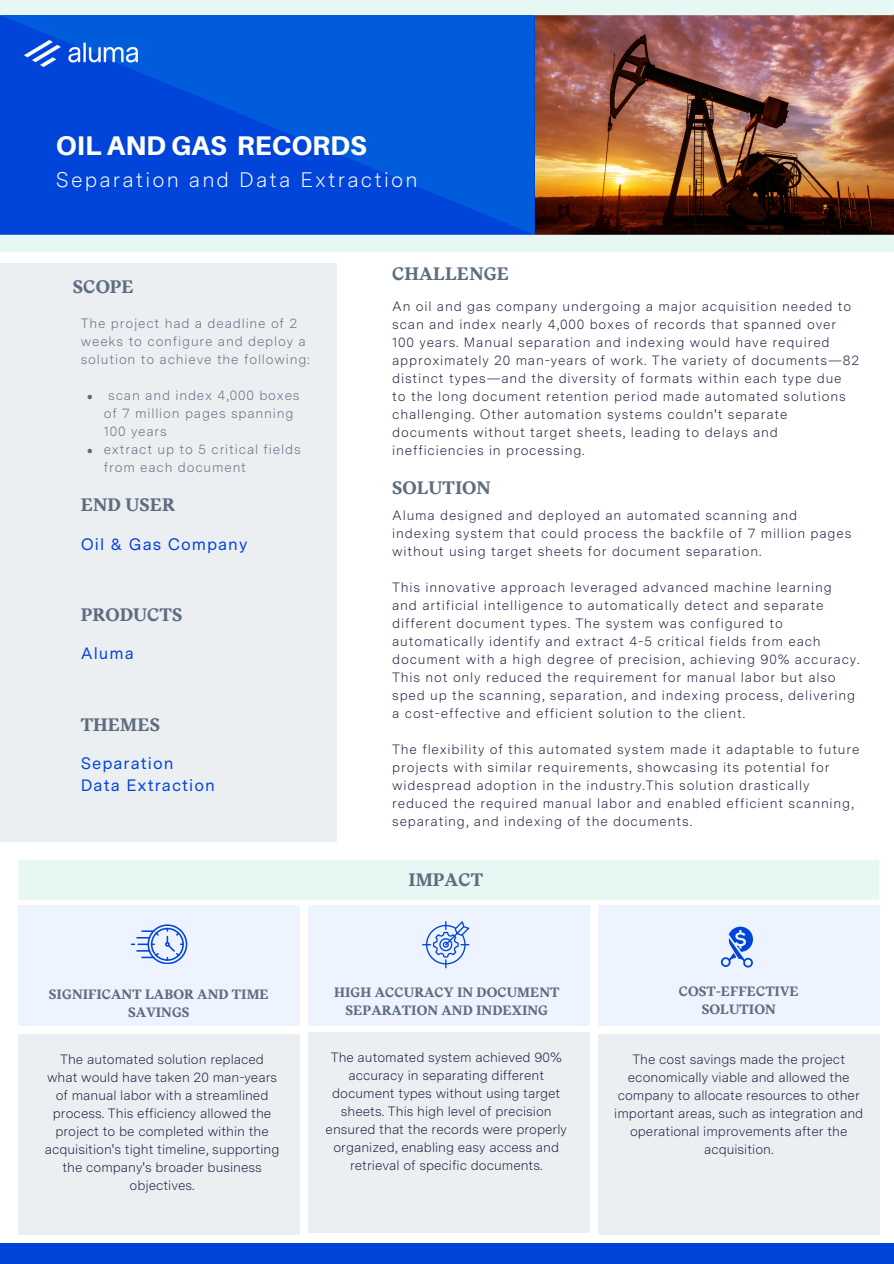
<style>
.page{position:relative;width:894px;height:1264px;background:#fff}
.page>*{position:absolute;margin:0;border:0;box-sizing:border-box;transform-origin:0 0}
.t1{font:800 27px "Aileron";color:#fff}
.t2{font:300 21px "Messina Sans";letter-spacing:.1em;color:#fff}
.t3{font:700 18px "Messina Serif";color:#5e6d80}
.t4{font:16.5px/22.5px "Messina Sans";letter-spacing:.06em;color:#0044da}
.t5{font:300 13.5px/18px "Messina Sans";letter-spacing:.06em;color:#1d1d3f}
.t6{font:300 13.5px/18px "Messina Sans";color:#1d1d3f;text-align:center}
.t7{font:300 13.5px/18px "Messina Sans";letter-spacing:.06em;color:#5e6d80}
.t8{font:700 13.5px/18px "Messina Serif";color:#5e6d80;text-align:center}
</style>
<div class="page">
<img style="left:534px;top:15px;width:359px;height:220px">
<div style="left:0;top:235px;width:893px;height:17px;background:#e7f8f4"></div>
<div style="left:0;top:263px;width:336px;height:578px;background:#eceff2"></div>
<div style="left:0;top:1243px;width:893px;height:20px;background:#0044da"></div>
<div style="left:0;top:0;width:893px;height:15px;background:#e7f8f4"></div>
<svg style="left:0;top:15px;width:534px;height:220px;background:#0050da"></svg>
<img style="left:24px;top:40px;width:114px;height:26px">
<div style="left:19px;top:860px;width:860px;height:39px;background:#e7f8f4"></div>
<div style="left:19px;top:905px;width:280px;height:120px;background:#edf4ff"></div>
<div style="left:19px;top:1034px;width:280px;height:200px;background:#eceff2"></div>
<div style="left:308px;top:1032px;width:281px;height:200px;background:#eceff2"></div>
<div style="left:308px;top:905px;width:281px;height:120px;background:#edf4ff"></div>
<div style="left:598px;top:905px;width:281px;height:120px;background:#edf4ff"></div>
<div style="left:598px;top:1034px;width:281px;height:200px;background:#eceff2"></div>
<svg style="left:131px;top:924px;width:56px;height:39px"></svg>
<svg style="left:422px;top:921px;width:47px;height:47px"></svg>
<svg style="left:87px;top:395px;width:5px;height:4px"></svg>
<svg style="left:87px;top:449px;width:5px;height:4px"></svg>
<svg style="left:720px;top:926px;width:32px;height:41px"></svg>
<h3 class="t1" style="left:56px;top:129px;width:312px">OIL AND GAS RECORDS</h3>
<h4 class="t2" style="left:56px;top:167px;width:363px">Separation and Data Extraction</h4>
<p class="t3" style="left:73px;top:276px;width:63px">SCOPE</p>
<h3 class="t7" style="left:81px;top:314px;width:231px">The project had a deadline of 2 weeks to configure and deploy a solution to achieve the following:</h3>
<p class="t7" style="left:104px;top:386px;width:197px;text-indent:5px">scan and index 4,000 boxes of 7 million pages spanning<br>100 years</p>
<p class="t7" style="left:104px;top:440px;width:198px">extract up to 5 critical fields from each document</p>
<p class="t3" style="left:81px;top:494px;width:96px">END USER</p>
<p class="t4" style="left:81px;top:532px;width:168px">Oil &amp; Gas Company</p>
<h3 class="t3" style="left:81px;top:604px;width:103px">PRODUCTS</h3>
<h5 class="t4" style="left:81px;top:642px;width:55px">Aluma</h5>
<p class="t3" style="left:81px;top:713px;width:81px">THEMES</p>
<h5 class="t4" style="left:81px;top:751px;width:135px">Separation<br>Data Extraction</h5>
<h3 class="t3" style="left:392px;top:263px;width:118px">CHALLENGE</h3>
<h4 class="t5" style="left:392px;top:297px;width:468px">An oil and gas company undergoing a major acquisition needed to scan and index nearly 4,000 boxes of records that spanned over 100 years. Manual separation and indexing would have required approximately 20 man-years of work. The variety of documents—82 distinct types—and the diversity of formats within each type due<br>to the long document retention period made automated solutions challenging. Other automation systems couldn't separate documents without target sheets, leading to delays and inefficiencies in processing.</h4>
<h3 class="t3" style="left:392px;top:477px;width:100px">SOLUTION</h3>
<p class="t5" style="left:392px;top:506px;width:460px">Aluma designed and deployed an automated scanning and indexing system that could process the backfile of 7 million pages without using target sheets for document separation.</p>
<h3 class="t5" style="left:392px;top:578px;width:468px">This innovative approach leveraged advanced machine learning and artificial intelligence to automatically detect and separate different document types. The system was configured to automatically identify and extract 4-5 critical fields from each document with a high degree of precision, achieving 90% accuracy.<br>This not only reduced the requirement for manual labor but also sped up the scanning, separation, and indexing process, delivering a cost-effective and efficient solution to the client.</h3>
<h4 class="t5" style="left:392px;top:740px;width:468px">The flexibility of this automated system made it adaptable to future projects with similar requirements, showcasing its potential for widespread adoption in the industry.This solution drastically reduced the required manual labor and enabled efficient scanning, separating, and indexing of the documents.</h4>
<p class="t3" style="left:408px;top:868px;width:76px">IMPACT</p>
<p class="t8" style="left:49px;top:985px;width:221px">SIGNIFICANT LABOR AND TIME<br>SAVINGS</p>
<h2 class="t6" style="left:45px;top:1049px;width:236px">The automated solution replaced what would have taken 20 man-years of manual labor with a streamlined process. This efficiency allowed the project to be completed within the acquisition's tight timeline, supporting the company's broader business objectives.</h2>
<p class="t8" style="left:334px;top:983px;width:227px">HIGH ACCURACY IN DOCUMENT<br>SEPARATION AND INDEXING</p>
<p class="t6" style="left:325px;top:1048px;width:243px">The automated system achieved 90% accuracy in separating different document types without using target sheets. This high level of precision ensured that the records were properly organized, enabling easy access and retrieval of specific documents.</p>
<p class="t8" style="left:678px;top:981px;width:122px">COST-EFFECTIVE<br>SOLUTION</p>
<h3 class="t6" style="left:614px;top:1049px;width:250px">The cost savings made the project economically viable and allowed the company to allocate resources to other important areas, such as integration and operational improvements after the acquisition.</h3>
</div>
